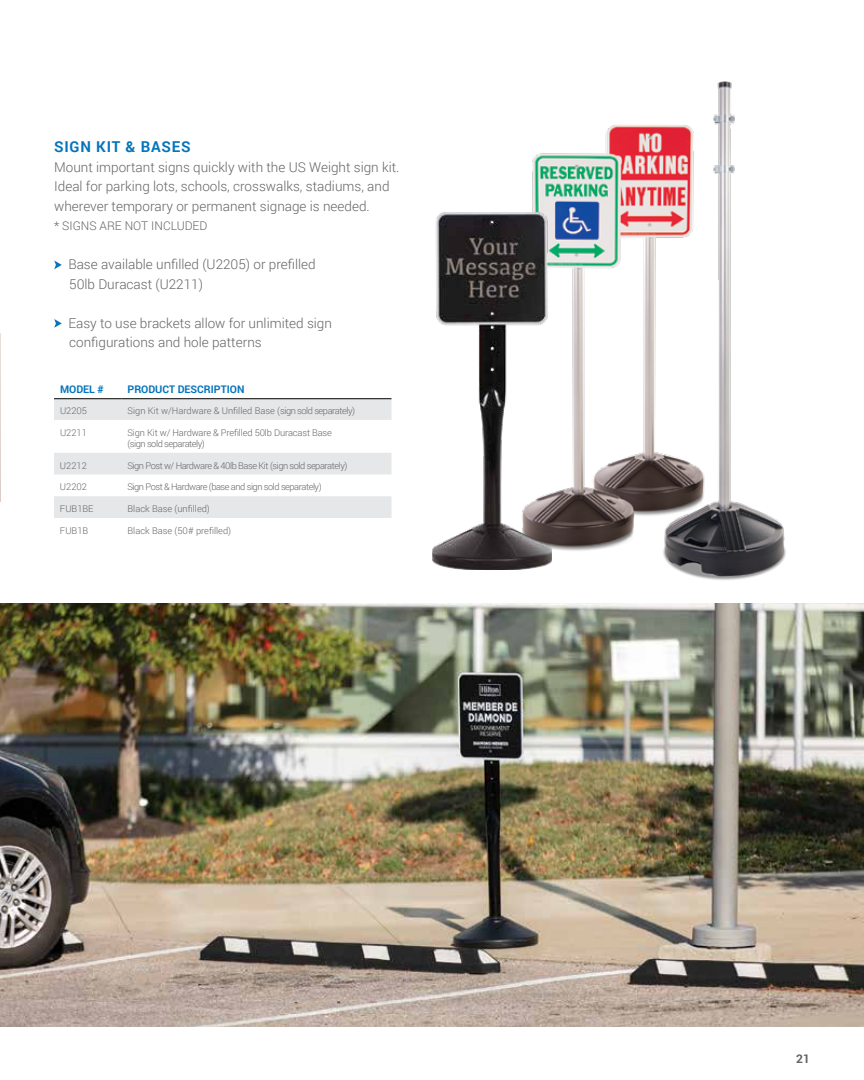
<style>
.page{position:relative;width:864px;height:1080px;background:#fff}
.page>*{position:absolute;margin:0;border:0;box-sizing:border-box;transform-origin:0 0}
.t1{font:700 15px "Roboto";letter-spacing:.05em;color:#0475bc}
.t2{font:300 13.5px/19.5px "Roboto";color:#636466}
.t3{font:300 12px "Roboto";color:#636466}
.t4{font:700 12px "Roboto";color:#636466}
.t5{font:700 10.5px "Roboto";color:#0475bc}
.t6{font:300 9.3px/11.1px "Roboto";letter-spacing:-.025em;color:#636466}
.t7{font:300 9.3px "Roboto";letter-spacing:-.05em;color:#636466}
.t8{font:300 9.3px "Roboto";color:#636466}
</style>
<div class="page">
<img style="left:0;top:604px;width:864px;height:422px">
<svg style="left:54px;top:261px;width:8px;height:8px"></svg>
<svg style="left:54px;top:319px;width:8px;height:9px"></svg>
<svg style="left:54px;top:399px;width:338px;height:119px;fill:#e6e7e8"></svg>
<hr style="left:54px;top:398px;width:68px;height:1px;background:#000">
<hr style="left:122px;top:398px;width:270px;height:1px;background:#000">
<img style="left:532px;top:125px;width:116px;height:426px">
<img style="left:648px;top:81px;width:138px;height:499px">
<img style="left:432px;top:212px;width:120px;height:358px">
<img style="left:0;top:333px;width:1px;height:168px">
<p class="t1" style="left:54px;top:136px;width:138px">SIGN KIT &amp; BASES</p>
<p class="t2" style="left:54px;top:157px;width:347px">Mount important signs quickly with the US Weight sign kit.<br>Ideal for parking lots, schools, crosswalks, stadiums, and wherever temporary or permanent signage is needed.</p>
<p class="t3" style="left:54px;top:218px;width:155px">* SIGNS ARE NOT INCLUDED</p>
<p class="t2" style="left:68px;top:254px;width:249px">Base available unfilled (U2205) or prefilled<br>50lb Duracast (U2211)</p>
<p class="t2" style="left:68px;top:313px;width:265px">Easy to use brackets allow for unlimited sign configurations and hole patterns</p>
<p class="t5" style="left:60px;top:382px;width:45px">MODEL #</p>
<p class="t5" style="left:128px;top:382px;width:118px">PRODUCT DESCRIPTION</p>
<p class="t6" style="left:60px;top:405px;width:29px">U2205</p>
<p class="t8" style="left:128px;top:404px;width:229px">Sign Kit w/Hardware &amp; Unfilled Base (sign sold separately)</p>
<p class="t6" style="left:60px;top:426px;width:28px">U2211</p>
<p class="t6" style="left:128px;top:426px;width:206px">Sign Kit w/ Hardware &amp; Prefilled 50lb Duracast Base (sign sold separately)</p>
<p class="t6" style="left:60px;top:459px;width:28px">U2212</p>
<p class="t7" style="left:128px;top:459px;width:221px">Sign Post w/ Hardware &amp; 40lb Base Kit (sign sold separately)</p>
<p class="t6" style="left:60px;top:481px;width:29px">U2202</p>
<p class="t7" style="left:128px;top:481px;width:196px">Sign Post &amp; Hardware (base and sign sold separately)</p>
<p class="t6" style="left:60px;top:503px;width:35px">FUB1BE</p>
<p class="t8" style="left:128px;top:502px;width:84px">Black Base (unfilled)</p>
<p class="t6" style="left:60px;top:525px;width:30px">FUB1B</p>
<p class="t8" style="left:128px;top:524px;width:105px">Black Base (50# prefilled)</p>
<p class="t4" style="left:796px;top:1050px;width:15px">21</p>
</div>
